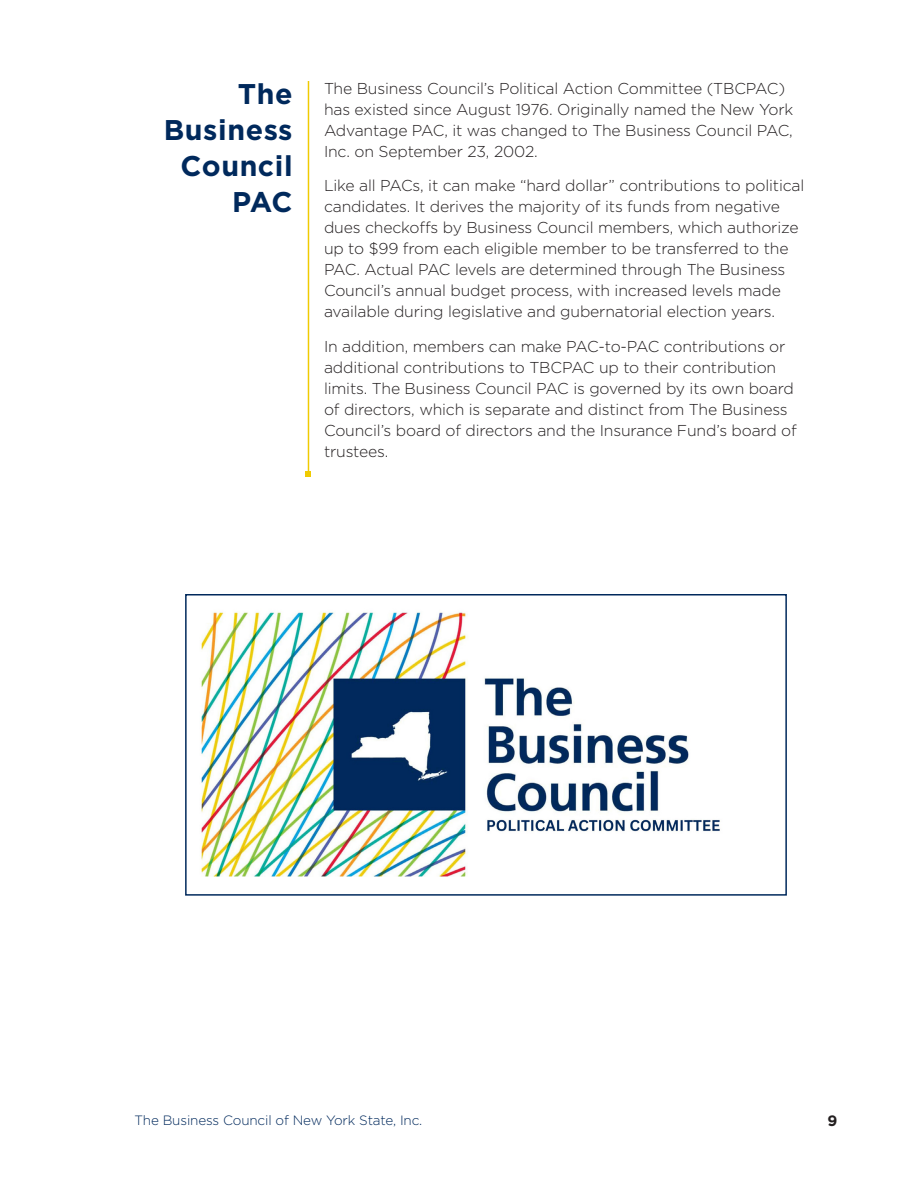
<style>
.page{position:relative;width:918px;height:1188px;background:#fff}
.page>*{position:absolute;margin:0;border:0;box-sizing:border-box;transform-origin:0 0}
.Heads{font:700 28.5px/36px "Gotham";letter-spacing:.02em;color:#00295c;text-align:right}
.body_text{font:300 15.75px/21px "Gotham";letter-spacing:-.01em;color:#231f20}
.t1{font:700 15px "Gotham";color:#231f20}
.t2{font:300 13.5px "Gotham";letter-spacing:-.01em;color:#00295c}
</style>
<div class="page">
<img style="left:201px;top:611px;width:519px;height:266px">
<div style="left:185px;top:594px;width:602px;height:302px;border:2px solid #00295c"></div>
<hr style="left:308px;top:81px;width:1px;height:393px;background:#f0cb02">
<svg style="left:305px;top:471px;width:6px;height:6px"></svg>
<p class="Heads" style="left:164px;top:76px;width:130px">The<br>Business<br>Council<br>PAC</p>
<p class="body_text" style="left:324px;top:77px;width:471px">The Business Council’s Political Action Committee (TBCPAC) has existed since August 1976. Originally named the New York Advantage PAC, it was changed to The Business Council PAC, Inc. on September 23, 2002.</p>
<p class="body_text" style="left:324px;top:175px;width:482px">Like all PACs, it can make “hard dollar” contributions to political candidates. It derives the majority of its funds from negative dues checkoffs by Business Council members, which authorize up to $99 from each eligible member to be transferred to the PAC. Actual PAC levels are determined through The Business Council’s annual budget process, with increased levels made available during legislative and gubernatorial election years.</p>
<p class="body_text" style="left:324px;top:335px;width:474px">In addition, members can make PAC-to-PAC contributions or additional contributions to TBCPAC up to their contribution limits. The Business Council PAC is governed by its own board of directors, which is separate and distinct from The Business Council’s board of directors and the Insurance Fund’s board of trustees.</p>
<p class="t2" style="left:135px;top:1111px;width:289px">The Business Council of New York State, Inc.</p>
<p class="t1" style="left:827px;top:1110px;width:11px">9</p>
</div>
